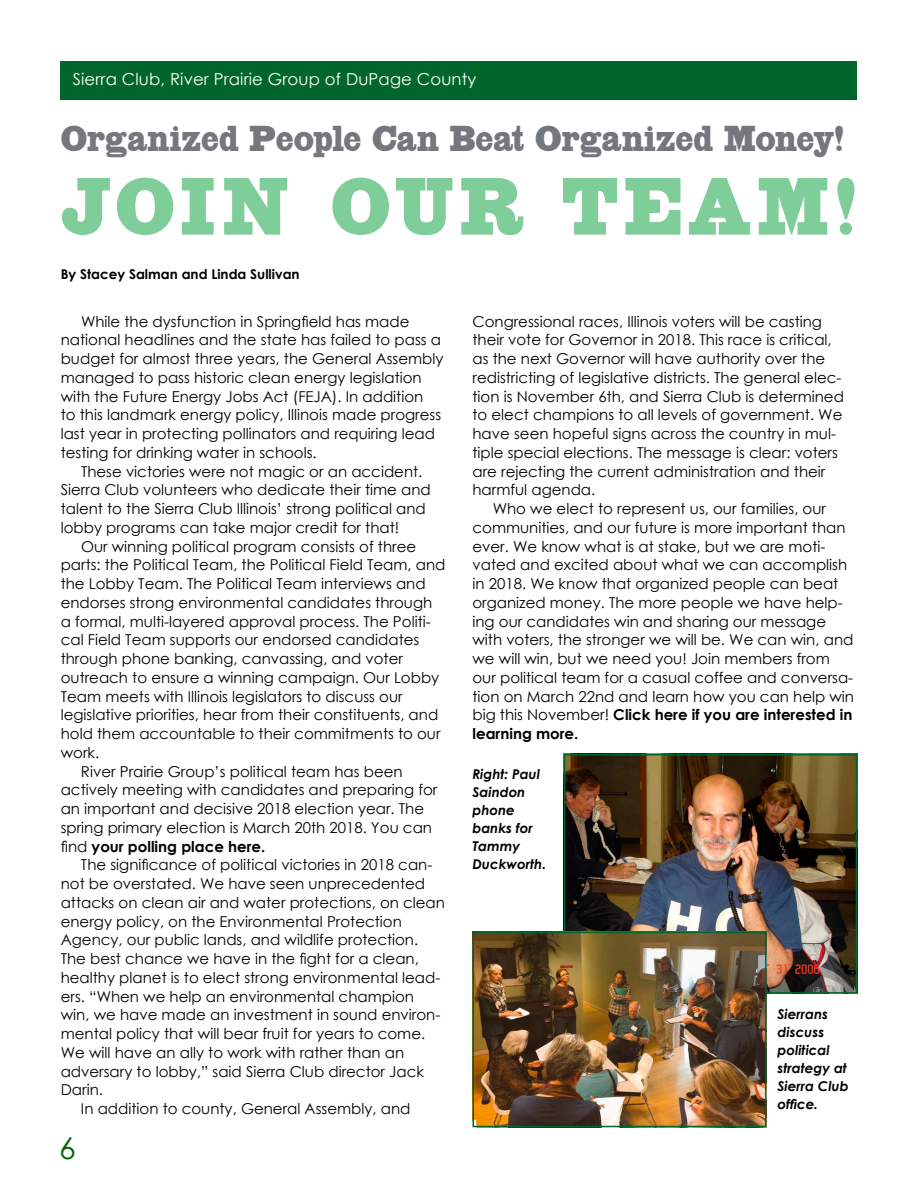
<style>
.page{position:relative;width:918px;height:1188px;background:#fff}
.page>*{position:absolute;margin:0;border:0;box-sizing:border-box;transform-origin:0 0}
.t1{font:81px "HWT Slab Antique";letter-spacing:.075em;color:#7fcd98}
.t2{font:36px "HWT Slab Antique";color:#74777b}
.t3{font:30px "Century Gothic";color:#060}
.t4{font:16.5px "Century Gothic";letter-spacing:.01em;color:#fff}
.t5{font:15px/18.8px "Century Gothic";color:#000}
.t6{font:700 15px "Century Gothic";color:#000}
.t7{font:italic 700 13.5px/18px "Century Gothic";color:#000}
.t8{font:700 13.5px "Century Gothic";color:#000}
.s1{font-weight:400}
.s2{font-weight:700}
</style>
<div class="page">
<div style="left:61px;top:61px;width:796px;height:39px;background:#00662b"></div>
<img style="left:567px;top:757px;width:287px;height:234px">
<div style="left:564px;top:754px;width:293px;height:240px;border:2px solid #00662b"></div>
<img style="left:475px;top:935px;width:289px;height:189px">
<div style="left:472px;top:932px;width:295px;height:195px;border:2px solid #00662b"></div>
<p class="t4" style="left:73px;top:68px;width:405px">Sierra Club, River Prairie Group of DuPage County</p>
<h2 class="t2" style="left:61px;top:115px;width:785px">Organized People Can Beat Organized Money!</h2>
<h1 class="t1" style="left:61px;top:155px;width:797px">JOIN OUR TEAM!</h1>
<p class="t8" style="left:61px;top:264px;width:240px">By Stacey Salman and Linda Sullivan</p>
<p class="t5" style="left:61px;top:312px;width:384px;text-indent:20px">While the dysfunction in Springfield has made national headlines and the state has failed to pass a budget for almost three years, the General Assembly managed to pass historic clean energy legislation with the Future Energy Jobs Act (FEJA). In addition<br>to this landmark energy policy, Illinois made progress last year in protecting pollinators and requiring lead testing for drinking water in schools.</p>
<p class="t5" style="left:61px;top:462px;width:372px;text-indent:20px">These victories were not magic or an accident.<br>Sierra Club volunteers who dedicate their time and talent to the Sierra Club Illinois’ strong political and lobby programs can take major credit for that!</p>
<p class="t5" style="left:81px;top:537px;width:337px">Our winning political program consists of three</p>
<p class="t5" style="left:61px;top:555px;width:386px">parts: the Political Team, the Political Field Team, and</p>
<p class="t5" style="left:61px;top:574px;width:366px">the Lobby Team. The Political Team interviews and</p>
<p class="t5" style="left:61px;top:593px;width:373px">endorses strong environmental candidates through</p>
<p class="t5" style="left:61px;top:612px;width:371px">a formal, multi-layered approval process. The Politi-</p>
<p class="t5" style="left:61px;top:630px;width:360px">cal Field Team supports our endorsed candidates</p>
<p class="t5" style="left:61px;top:649px;width:344px">through phone banking, canvassing, and voter</p>
<p class="t5" style="left:61px;top:668px;width:380px">outreach to ensure a winning campaign. Our Lobby</p>
<p class="t5" style="left:61px;top:687px;width:343px">Team meets with Illinois legislators to discuss our</p>
<p class="t5" style="left:61px;top:705px;width:379px">legislative priorities, hear from their constituents, and</p>
<p class="t5" style="left:61px;top:724px;width:381px">hold them accountable to their commitments to our</p>
<p class="t5" style="left:61px;top:743px;width:40px">work.</p>
<p class="t5" style="left:81px;top:762px;width:323px">River Prairie Group’s political team has been</p>
<p class="t5" style="left:61px;top:780px;width:378px">actively meeting with candidates and preparing for</p>
<p class="t5" style="left:61px;top:799px;width:365px">an important and decisive 2018 election year. The</p>
<p class="t5" style="left:61px;top:818px;width:373px">spring primary election is March 20th 2018. You can</p>
<p class="t6" style="left:61px;top:835px;width:206px"><span class="s1">find</span> your polling place here.</p>
<p class="t5" style="left:81px;top:855px;width:353px">The significance of political victories in 2018 can-</p>
<p class="t5" style="left:61px;top:874px;width:366px">not be overstated. We have seen unprecedented</p>
<p class="t5" style="left:61px;top:893px;width:386px">attacks on clean air and water protections, on clean</p>
<p class="t5" style="left:61px;top:912px;width:343px">energy policy, on the Environmental Protection</p>
<p class="t5" style="left:61px;top:930px;width:359px">Agency, our public lands, and wildlife protection.</p>
<p class="t5" style="left:61px;top:949px;width:360px">The best chance we have in the fight for a clean,</p>
<p class="t5" style="left:61px;top:968px;width:381px">healthy planet is to elect strong environmental lead-</p>
<p class="t5" style="left:61px;top:987px;width:355px">ers. “When we help an environmental champion</p>
<p class="t5" style="left:61px;top:1005px;width:381px">win, we have made an investment in sound environ-</p>
<p class="t5" style="left:61px;top:1024px;width:366px">mental policy that will bear fruit for years to come.</p>
<p class="t5" style="left:61px;top:1043px;width:345px">We will have an ally to work with rather than an</p>
<p class="t5" style="left:61px;top:1062px;width:365px">adversary to lobby,” said Sierra Club director Jack</p>
<p class="t5" style="left:61px;top:1080px;width:44px">Darin.</p>
<p class="t5" style="left:81px;top:1099px;width:331px">In addition to county, General Assembly, and</p>
<p class="t5" style="left:472px;top:312px;width:373px">Congressional races, Illinois voters will be casting their vote for Governor in 2018. This race is critical, as the next Governor will have authority over the redistricting of legislative districts. The general elec&shy;tion is November 6th, and Sierra Club is determined to elect champions to all levels of government. We have seen hopeful signs across the country in mul&shy;tiple special elections. The message is clear: voters are rejecting the current administration and their harmful agenda.</p>
<p class="t5" style="left:472px;top:499px;width:383px;text-indent:20px">Who we elect to represent us, our families, our communities, and our future is more important than ever. We know what is at stake, but we are moti&shy;vated and excited about what we can accomplish in 2018. We know that organized people can beat organized money. The more people we have help&shy;ing our candidates win and sharing our message with voters, the stronger we will be. We can win, and we will win, but we need you! Join members from our political team for a casual coffee and conversa&shy;tion on March 22nd and learn how you can help win big this November! <span class="s2">Click here if you are interested in learning more.</span></p>
<p class="t7" style="left:472px;top:764px;width:75px">Right: Paul<br>Saindon phone banks for<br>Tammy<br>Duckworth.</p>
<p class="t7" style="left:778px;top:1004px;width:73px">Sierrans discuss political strategy at<br>Sierra Club office.</p>
<h3 class="t3" style="left:59px;top:1127px;width:18px">6</h3>
</div>
